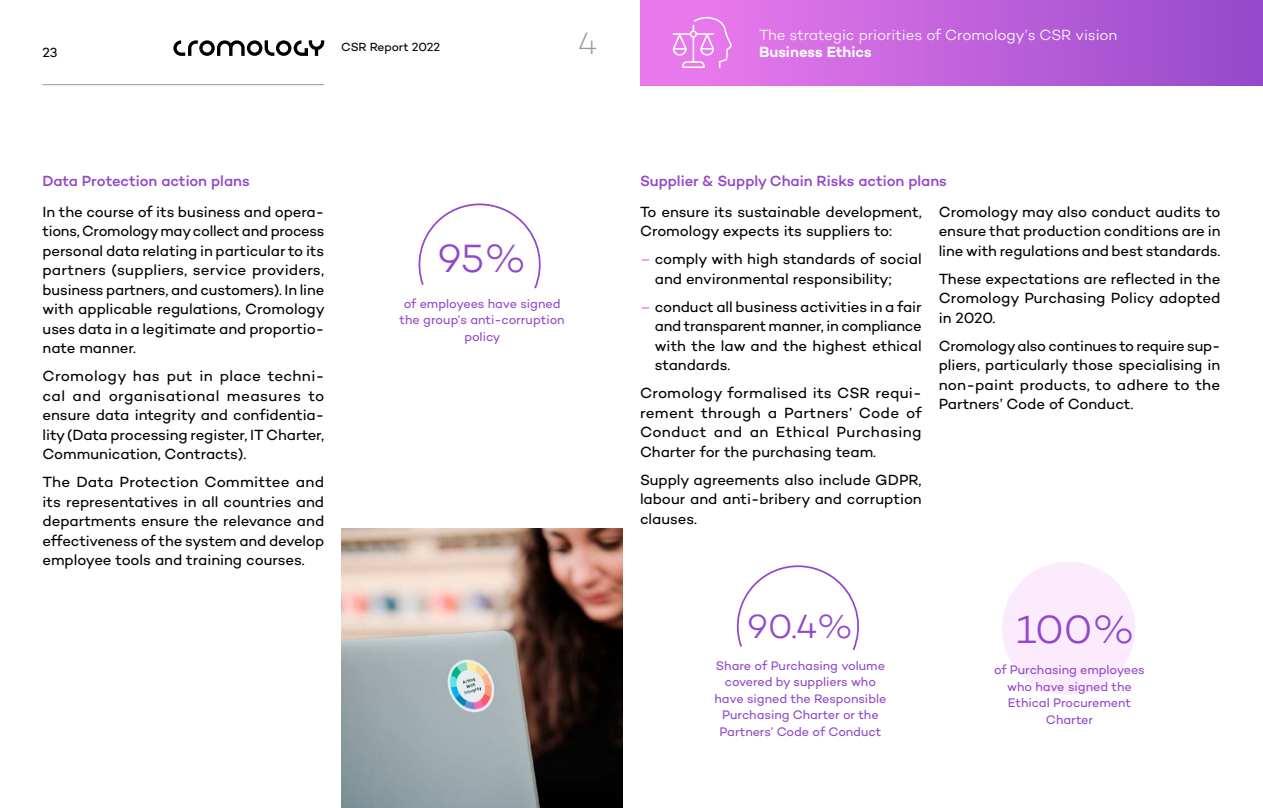
<style>
.page{position:relative;width:1263px;height:808px;background:#fff}
.page>*{position:absolute;margin:0;border:0;box-sizing:border-box;transform-origin:0 0}
.t1{font:300 40.05px "Campton";color:#9348c9}
.t2{font:300 34.05px "Campton";color:#9348c9}
.t3{font:200 31.5px "Campton";color:#979797}
.t4{font:15px/19.5px "Campton";color:#000;text-align:justify}
.t5{font:500 15px "Campton";letter-spacing:-.005em;color:#9348c9}
.t6{font:300 15px "Campton";letter-spacing:-.005em;color:#fff}
.t7{font:600 15px "Campton";color:#fff}
.t8{font:13.5px "Campton";color:#000}
.t9{font:12.6px/16.5px "Campton";letter-spacing:-.005em;color:#9348c9;text-align:center}
.t10{font:12px "Campton";letter-spacing:-.01em;color:#000}
.s1{color:#e879ec}
</style>
<div class="page">
<div style="left:640px;top:0;width:623px;height:85px;background:linear-gradient(to right,#f07eef,#954aca)"></div>
<svg style="left:673px;top:17px;width:59px;height:51px"></svg>
<img style="left:342px;top:528px;width:280px;height:280px">
<svg style="left:418px;top:203px;width:123px;height:86px"></svg>
<svg style="left:736px;top:565px;width:123px;height:86px"></svg>
<div style="left:1002px;top:562px;width:133px;height:133px;background:#fbebfc;border-radius:50%"></div>
<hr style="left:43px;top:84px;width:281px;height:1px;background:#979797">
<svg style="left:173px;top:40px;width:151px;height:16px"></svg>
<p class="t8" style="left:43px;top:44px;width:17px">23</p>
<p class="t10" style="left:341px;top:39px;width:101px">CSR Report 2022</p>
<h3 class="t3" style="left:577px;top:24px;width:22px">4</h3>
<p class="t6" style="left:759px;top:25px;width:360px">The strategic priorities of Cromology’s CSR vision</p>
<p class="t7" style="left:759px;top:42px;width:114px">Business Ethics</p>
<p class="t5" style="left:43px;top:171px;width:209px">Data Protection action plans</p>
<p class="t4" style="left:43px;top:201px;width:284px">In the course of its business and opera&shy;tions, Cromology may collect and process personal data relating in particular to its partners (suppliers, service providers, business partners, and customers). In line with applicable regulations, Cromology uses data in a legitimate and proportio&shy;nate manner.</p>
<p class="t4" style="left:43px;top:366px;width:283px">Cromology has put in place techni&shy;cal and organisational measures to ensure data integrity and confidentia&shy;lity (Data processing register, IT Charter, Communication, Contracts).</p>
<p class="t4" style="left:43px;top:472px;width:283px">The Data Protection Committee and its representatives in all countries and departments ensure the relevance and effectiveness of the system and develop employee tools and training courses.</p>
<h1 class="t1" style="left:437px;top:233px;width:91px">95%</h1>
<p class="t9" style="left:400px;top:295px;width:166px">of employees have signed the group’s anti-corruption policy</p>
<p class="t5" style="left:640px;top:171px;width:308px">Supplier &amp; Supply Chain Risks action plans</p>
<p class="t4" style="left:640px;top:201px;width:283px">To ensure its sustainable development,<br>Cromology expects its suppliers to:</p>
<p class="t4" style="left:655px;top:249px;width:268px;text-indent:-15px"><span class="s1">–</span> comply with high standards of social and environmental responsibility;</p>
<p class="t4" style="left:655px;top:296px;width:268px;text-indent:-15px"><span class="s1">–</span> conduct all business activities in a fair and transparent manner, in compliance with the law and the highest ethical standards.</p>
<p class="t4" style="left:640px;top:383px;width:283px">Cromology formalised its CSR requi&shy;rement through a Partners’ Code of Conduct and an Ethical Purchasing Charter for the purchasing team.</p>
<p class="t4" style="left:640px;top:469px;width:283px">Supply agreements also include GDPR, labour and anti-bribery and corruption clauses.</p>
<p class="t4" style="left:939px;top:201px;width:283px">Cromology may also conduct audits to ensure that production conditions are in line with regulations and best standards.</p>
<p class="t4" style="left:939px;top:268px;width:283px">These expectations are reflected in the Cromology Purchasing Policy adopted in 2020.</p>
<p class="t4" style="left:939px;top:335px;width:283px">Cromology also continues to require sup&shy;pliers, particularly those specialising in non-paint products, to adhere to the Partners’ Code of Conduct.</p>
<h2 class="t2" style="left:747px;top:605px;width:108px">90.4%</h2>
<p class="t9" style="left:714px;top:657px;width:173px">Share of Purchasing volume covered by suppliers who have signed the Responsible<br>Purchasing Charter or the<br>Partners’ Code of Conduct</p>
<h1 class="t1" style="left:1016px;top:604px;width:121px">100%</h1>
<p class="t9" style="left:994px;top:661px;width:152px">of Purchasing employees who have signed the<br>Ethical Procurement<br>Charter</p>
</div>
